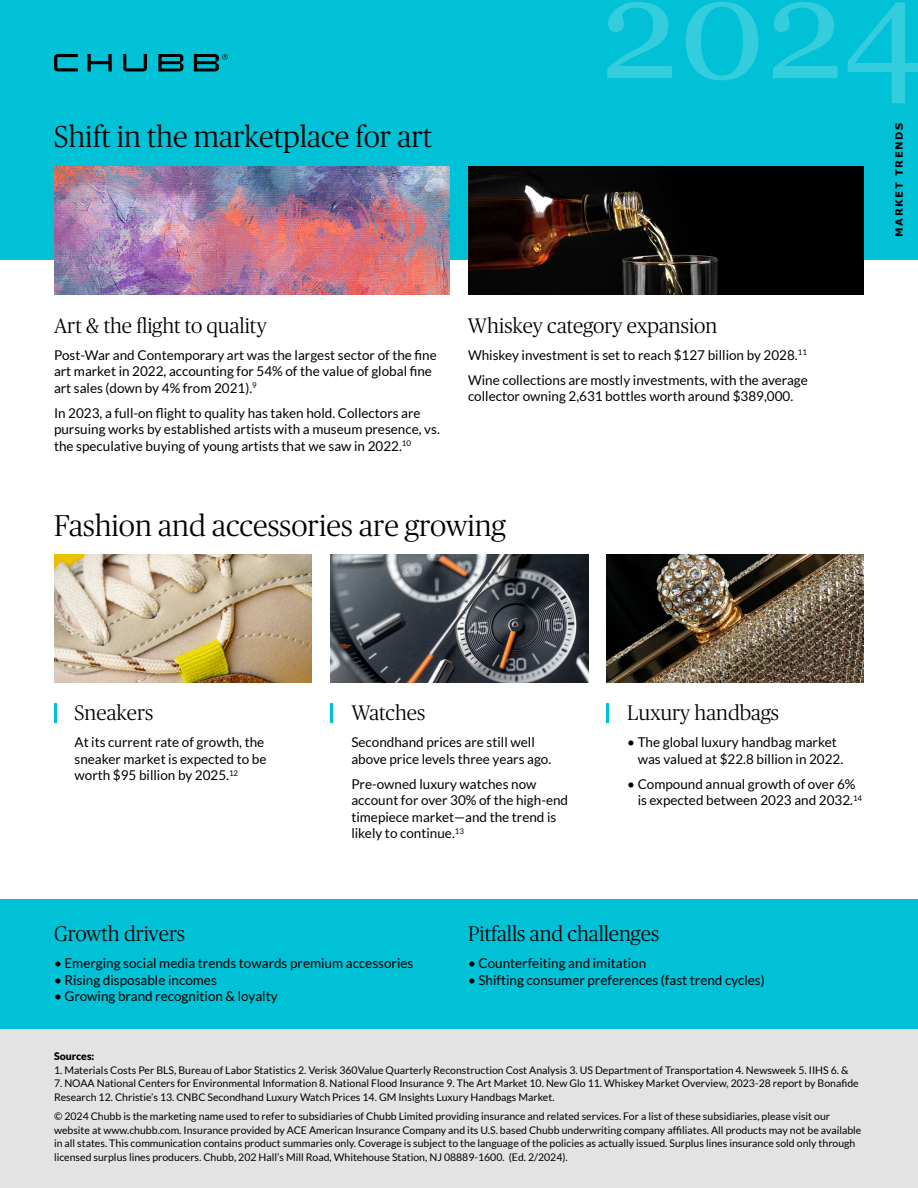
<style>
.page{position:relative;width:918px;height:1188px;background:#fff}
.page>*{position:absolute;margin:0;border:0;box-sizing:border-box;transform-origin:0 0}
.t1{font:141.3px "Georgia";color:#34cdde}
.t2{font:300 30px "Chubb Publico";color:#000}
.t3{font:300 21px "Chubb Publico";color:#000}
.t4{font:13.5px/16.5px "Lato";color:#000}
.t5{font:10.5px/13.5px "Lato";color:#000}
.t6{font:900 10.5px "Lato";color:#000}
.t7{font:700 10.05px "Verdana";letter-spacing:.15em;color:#000}
</style>
<div class="page">
<div style="left:0;top:1028px;width:918px;height:160px;background:#e3e3e3"></div>
<div style="left:0;top:899px;width:918px;height:130px;background:#01c1d6"></div>
<div style="left:0;top:0;width:918px;height:259px;background:#01c1d6"></div>
<svg style="left:54px;top:54px;width:24px;height:17px"></svg>
<svg style="left:87px;top:54px;width:25px;height:17px"></svg>
<svg style="left:123px;top:54px;width:24px;height:17px"></svg>
<svg style="left:158px;top:54px;width:25px;height:17px"></svg>
<svg style="left:194px;top:54px;width:34px;height:17px"></svg>
<img style="left:54px;top:167px;width:396px;height:127px">
<img style="left:469px;top:167px;width:395px;height:127px">
<img style="left:54px;top:555px;width:258px;height:127px">
<img style="left:330px;top:555px;width:258px;height:127px">
<img style="left:606px;top:555px;width:258px;height:127px">
<hr style="left:54px;top:703px;width:2px;height:20px;background:#01c1d6">
<hr style="left:330px;top:703px;width:2px;height:20px;background:#01c1d6">
<hr style="left:606px;top:703px;width:2px;height:20px;background:#01c1d6">
<h2 class="t2" style="left:54px;top:116px;width:380px">Shift in the marketplace for art</h2>
<h1 class="t1" style="left:600px;top:-74px;width:326px">2024</h1>
<p class="t7" style="left:893px;top:237px;width:115px;rotate:-90deg">MARKET TRENDS</p>
<h3 class="t3" style="left:54px;top:311px;width:214px">Art &amp; the flight to quality</h3>
<p class="t4" style="left:54px;top:346px;width:384px">Post-War and Contemporary art was the largest sector of the fine art market in 2022, accounting for 54% of the value of global fine art sales (down by 4% from 2021).<sup>9</sup></p>
<p class="t4" style="left:54px;top:404px;width:387px">In 2023, a full-on flight to quality has taken hold. Collectors are pursuing works by established artists with a museum presence, vs. the speculative buying of young artists that we saw in 2022.<sup>10</sup></p>
<h3 class="t3" style="left:468px;top:311px;width:251px">Whiskey category expansion</h3>
<p class="t4" style="left:468px;top:342px;width:341px;line-height:25px">Whiskey investment is set to reach $127 billion by 2028.<sup>11<br></sup>Wine collections are mostly investments, with the average</p>
<p class="t4" style="left:468px;top:388px;width:327px">collector owning 2,631 bottles worth around $389,000.</p>
<h2 class="t2" style="left:54px;top:505px;width:453px">Fashion and accessories are growing</h2>
<h3 class="t3" style="left:74px;top:699px;width:80px">Sneakers</h3>
<h3 class="t3" style="left:351px;top:699px;width:76px">Watches</h3>
<h3 class="t3" style="left:627px;top:699px;width:153px">Luxury handbags</h3>
<p class="t4" style="left:74px;top:734px;width:194px">At its current rate of growth, the sneaker market is expected to be worth $95 billion by 2025.<sup>12</sup></p>
<p class="t4" style="left:351px;top:734px;width:201px">Secondhand prices are still well above price levels three years ago.</p>
<p class="t4" style="left:351px;top:776px;width:218px">Pre-owned luxury watches now account for over 30% of the high-end timepiece market—and the trend is likely to continue.<sup>13</sup></p>
<p class="t4" style="left:638px;top:734px;width:207px;text-indent:-10px">• The global luxury handbag market was valued at $22.8 billion in 2022.</p>
<p class="t4" style="left:638px;top:776px;width:226px;text-indent:-10px">• Compound annual growth of over 6% is expected between 2023 and 2032.<sup>14</sup></p>
<h3 class="t3" style="left:54px;top:920px;width:133px">Growth drivers</h3>
<p class="t4" style="left:54px;top:955px;width:361px">• Emerging social media trends towards premium accessories</p>
<p class="t4" style="left:54px;top:971px;width:164px">• Rising disposable incomes</p>
<p class="t4" style="left:54px;top:988px;width:225px">• Growing brand recognition &amp; loyalty</p>
<h3 class="t3" style="left:468px;top:920px;width:193px">Pitfalls and challenges</h3>
<p class="t4" style="left:468px;top:955px;width:180px">• Counterfeiting and imitation</p>
<p class="t4" style="left:468px;top:971px;width:298px">• Shifting consumer preferences (fast trend cycles)</p>
<p class="t6" style="left:54px;top:1050px;width:42px">Sources:</p>
<p class="t5" style="left:54px;top:1063px;width:796px">1. Materials Costs Per BLS, Bureau of Labor Statistics 2. Verisk 360Value Quarterly Reconstruction Cost Analysis 3. US Department of Transportation 4. Newsweek 5. IIHS 6. &amp;</p>
<p class="t5" style="left:54px;top:1076px;width:806px">7. NOAA National Centers for Environmental Information 8. National Flood Insurance 9. The Art Market 10. New Glo 11. Whiskey Market Overview, 2023-28 report by Bonafide<br>Research 12. Christie’s 13. CNBC Secondhand Luxury Watch Prices 14. GM Insights Luxury Handbags Market.</p>
<p class="t5" style="left:54px;top:1109px;width:809px">© 2024 Chubb is the marketing name used to refer to subsidiaries of Chubb Limited providing insurance and related services. For a list of these subsidiaries, please visit our website at www.chubb.com. Insurance provided by ACE American Insurance Company and its U.S. based Chubb underwriting company affiliates. All products may not be available in all states. This communication contains product summaries only. Coverage is subject to the language of the policies as actually issued. Surplus lines insurance sold only through licensed surplus lines producers. Chubb, 202 Hall’s Mill Road, Whitehouse Station, NJ 08889-1600. (Ed. 2/2024).</p>
</div>
